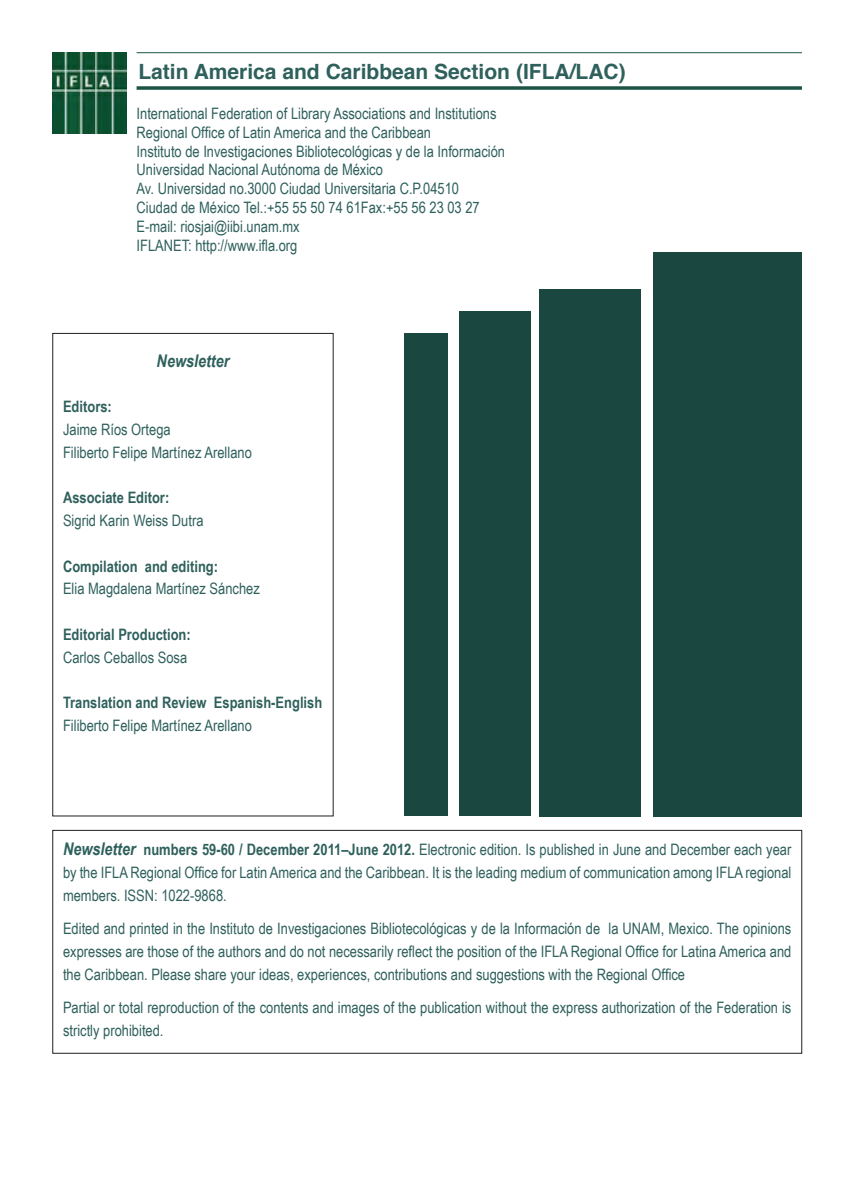
<style>
.page{position:relative;width:844px;height:1190px;background:#fff}
.page>*{position:absolute;margin:0;border:0;box-sizing:border-box;transform-origin:0 0}
.t1{font:700 21px "Helvetica";color:#2e605c}
.t2{font:italic 700 17.5px "Arial Narrow";color:#2e605c}
.t3{font:15.75px/18.9px "Arial Narrow";color:#2e605c}
.t4{font:700 15.75px "Arial Narrow";color:#2e605c}
.s1{font-weight:700;font-style:italic;font-size:17.5px}
.s2{font-weight:700}
</style>
<div class="page">
<hr style="left:136px;top:52px;width:666px;height:1px;background:#1c5344">
<svg style="left:136px;top:86px;width:666px;height:4px;background:#37685a"></svg>
<img style="left:52px;top:52px;width:75px;height:81px">
<div style="left:52px;top:333px;width:281px;height:483px;border:1px solid #231f20"></div>
<div style="left:52px;top:830px;width:750px;height:224px;border:1px solid #231f20"></div>
<div style="left:653px;top:252px;width:149px;height:564px;background:#1a473f"></div>
<div style="left:539px;top:289px;width:102px;height:527px;background:#1a473f"></div>
<div style="left:459px;top:311px;width:71px;height:505px;background:#1a473f"></div>
<div style="left:404px;top:333px;width:44px;height:483px;background:#1a473f"></div>
<h1 class="t1" style="left:138px;top:55px;width:488px">Latin America and Caribbean Section (IFLA/LAC)</h1>
<p class="t3" style="left:136px;top:104px;width:370px">International Federation of Library Associations and Institutions Regional Office of Latin America and the Caribbean<br>Instituto de Investigaciones Bibliotecológicas y de la Información Universidad Nacional Autónoma de México<br>Av. Universidad no.3000 Ciudad Universitaria C.P.04510<br>Ciudad de México Tel.:+55 55 50 74 61Fax:+55 56 23 03 27<br>E-mail: riosjai@iibi.unam.mx<br>IFLANET: http://www.ifla.org</p>
<p class="t2" style="left:157px;top:351px;width:74px">Newsletter</p>
<p class="t4" style="left:63px;top:398px;width:50px">Editors:</p>
<p class="t3" style="left:63px;top:418px;width:190px;line-height:22.8px">Jaime Ríos Ortega<br>Filiberto Felipe Martínez Arellano</p>
<p class="t4" style="left:63px;top:489px;width:108px">Associate Editor:</p>
<p class="t3" style="left:63px;top:511px;width:142px">Sigrid Karin Weiss Dutra</p>
<p class="t4" style="left:63px;top:557px;width:156px">Compilation and editing:</p>
<p class="t3" style="left:63px;top:579px;width:198px">Elia Magdalena Martínez Sánchez</p>
<p class="t4" style="left:63px;top:625px;width:129px">Editorial Production:</p>
<p class="t3" style="left:63px;top:648px;width:126px">Carlos Ceballos Sosa</p>
<p class="t4" style="left:63px;top:693px;width:261px">Translation and Review Espanish-English</p>
<p class="t3" style="left:63px;top:716px;width:190px">Filiberto Felipe Martínez Arellano</p>
<p class="t3" style="left:63px;top:838px;width:730px;line-height:22.8px;text-align:justify"><span class="s1">Newsletter</span> <span class="s2">numbers 59-60 / December 2011–June 2012.</span> Electronic edition. Is published in June and December each year by the IFLA Regional Office for Latin America and the Caribbean. It is the leading medium of communication among IFLA regional members. ISSN: 1022-9868.</p>
<p class="t3" style="left:63px;top:917px;width:729px;line-height:22.8px;text-align:justify">Edited and printed in the Instituto de Investigaciones Bibliotecológicas y de la Información de la UNAM, Mexico. The opinions expresses are those of the authors and do not necessarily reflect the position of the IFLA Regional Office for Latina America and the Caribbean. Please share your ideas, experiences, contributions and suggestions with the Regional Office</p>
<p class="t3" style="left:63px;top:996px;width:729px;line-height:22.8px">Partial or total reproduction of the contents and images of the publication without the express authorization of the Federation is strictly prohibited.</p>
</div>
